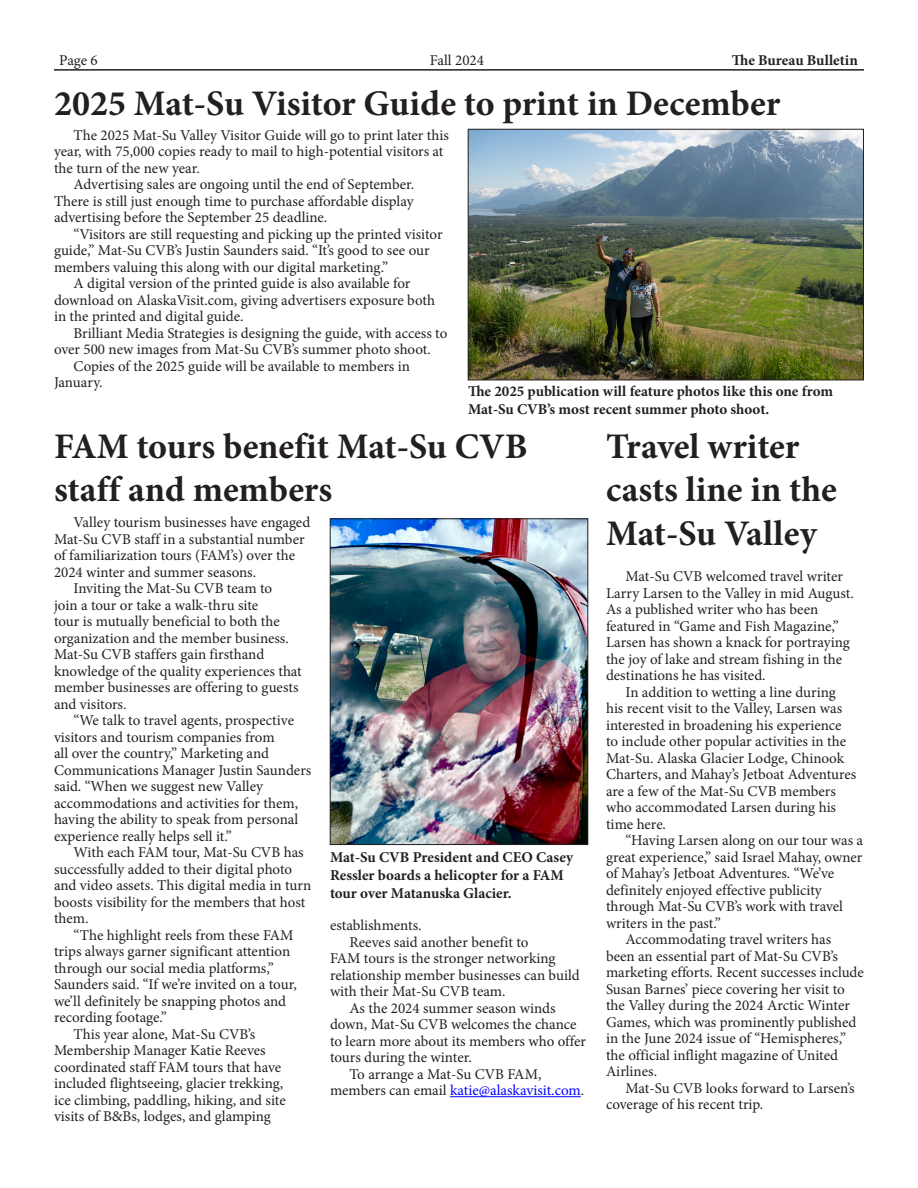
<style>
.page{position:relative;width:918px;height:1188px;background:#fff}
.page>*{position:absolute;margin:0;border:0;box-sizing:border-box;transform-origin:0 0}
.t1{font:700 36px/43.2px "Minion Pro";color:#231f20}
.t2{font:15px/16.5px "Minion Pro";color:#231f20}
.t3{font:700 15px/18px "Minion Pro";color:#231f20}
.s1{color:#00f}
</style>
<div class="page">
<hr style="left:54px;top:69px;width:810px;height:2px;background:#231f20">
<img style="left:470px;top:131px;width:392px;height:247px">
<div style="left:468px;top:129px;width:396px;height:251px;border:1px solid #231f20"></div>
<hr style="left:450px;top:1096px;width:131px;height:1px;background:#00f">
<img style="left:332px;top:521px;width:254px;height:322px">
<div style="left:330px;top:519px;width:258px;height:326px;border:1px solid #231f20"></div>
<p class="t2" style="left:59px;top:52px;width:40px">Page 6</p>
<p class="t2" style="left:430px;top:52px;width:56px">Fall 2024</p>
<p class="t3" style="left:732px;top:51px;width:127px">The Bureau Bulletin</p>
<p class="t1" style="left:54px;top:81px;width:728px">2025 Mat-Su Visitor Guide to print in December</p>
<p class="t2" style="left:54px;top:127px;width:397px;text-indent:20px">The 2025 Mat-Su Valley Visitor Guide will go to print later this year, with 75,000 copies ready to mail to high-potential visitors at the turn of the new year.</p>
<p class="t2" style="left:54px;top:176px;width:362px;text-align:justify;text-indent:20px">Advertising sales are ongoing until the end of September.<br>There is still just enough time to purchase affordable display advertising before the September 25 deadline.</p>
<p class="t2" style="left:54px;top:226px;width:390px;text-indent:20px">“Visitors are still requesting and picking up the printed visitor guide,” Mat-Su CVB’s Justin Saunders said. “It’s good to see our members valuing this along with our digital marketing.”</p>
<p class="t2" style="left:54px;top:275px;width:383px;text-indent:20px">A digital version of the printed guide is also available for download on AlaskaVisit.com, giving advertisers exposure both in the printed and digital guide.</p>
<p class="t2" style="left:54px;top:325px;width:395px;text-indent:20px">Brilliant Media Strategies is designing the guide, with access to over 500 new images from Mat-Su CVB’s summer photo shoot.</p>
<p class="t2" style="left:54px;top:358px;width:358px;text-indent:20px">Copies of the 2025 guide will be available to members in<br>January.</p>
<p class="t3" style="left:468px;top:382px;width:367px">The 2025 publication will feature photos like this one from<br>Mat-Su CVB’s most recent summer photo shoot.</p>
<p class="t1" style="left:606px;top:425px;width:233px">Travel writer casts line in the<br>Mat-Su Valley</p>
<p class="t1" style="left:54px;top:425px;width:475px">FAM tours benefit Mat-Su CVB staff and members</p>
<p class="t2" style="left:54px;top:514px;width:258px;text-indent:20px">Valley tourism businesses have engaged Mat-Su CVB staff in a substantial number of familiarization tours (FAM’s) over the 2024 winter and summer seasons.</p>
<p class="t2" style="left:54px;top:580px;width:249px;text-indent:20px">Inviting the Mat-Su CVB team to<br>join a tour or take a walk-thru site<br>tour is mutually beneficial to both the organization and the member business.<br>Mat-Su CVB staffers gain firsthand knowledge of the quality experiences that member businesses are offering to guests and visitors.</p>
<p class="t2" style="left:54px;top:712px;width:259px;text-indent:20px">“We talk to travel agents, prospective visitors and tourism companies from<br>all over the country,” Marketing and Communications Manager Justin Saunders said. “When we suggest new Valley accommodations and activities for them, having the ability to speak from personal experience really helps sell it.”</p>
<p class="t2" style="left:54px;top:844px;width:259px;text-indent:20px">With each FAM tour, Mat-Su CVB has successfully added to their digital photo and video assets. This digital media in turn boosts visibility for the members that host them.</p>
<p class="t2" style="left:54px;top:927px;width:244px;text-indent:20px">“The highlight reels from these FAM trips always garner significant attention through our social media platforms,” Saunders said. “If we’re invited on a tour, we’ll definitely be snapping photos and recording footage.”</p>
<p class="t2" style="left:54px;top:1026px;width:233px;text-indent:20px">This year alone, Mat-Su CVB’s Membership Manager Katie Reeves coordinated staff FAM tours that have included flightseeing, glacier trekking, ice climbing, paddling, hiking, and site visits of B&amp;Bs, lodges, and glamping</p>
<p class="t2" style="left:606px;top:568px;width:249px;text-indent:20px">Mat-Su CVB welcomed travel writer Larry Larsen to the Valley in mid August.<br>As a published writer who has been featured in “Game and Fish Magazine,” Larsen has shown a knack for portraying the joy of lake and stream fishing in the destinations he has visited.</p>
<p class="t2" style="left:606px;top:684px;width:252px;text-indent:20px">In addition to wetting a line during his recent visit to the Valley, Larsen was interested in broadening his experience to include other popular activities in the Mat-Su. Alaska Glacier Lodge, Chinook Charters, and Mahay’s Jetboat Adventures are a few of the Mat-Su CVB members who accommodated Larsen during his time here.</p>
<p class="t2" style="left:606px;top:832px;width:259px;text-indent:20px">“Having Larsen along on our tour was a great experience,” said Israel Mahay, owner of Mahay’s Jetboat Adventures. “We’ve definitely enjoyed effective publicity through Mat-Su CVB’s work with travel writers in the past.”</p>
<p class="t2" style="left:606px;top:931px;width:259px;text-indent:20px">Accommodating travel writers has<br>been an essential part of Mat-Su CVB’s marketing efforts. Recent successes include Susan Barnes’ piece covering her visit to the Valley during the 2024 Arctic Winter Games, which was prominently published in the June 2024 issue of “Hemispheres,” the official inflight magazine of United Airlines.</p>
<p class="t2" style="left:606px;top:1080px;width:250px;text-indent:20px">Mat-Su CVB looks forward to Larsen’s coverage of his recent trip.</p>
<p class="t3" style="left:330px;top:848px;width:245px">Mat-Su CVB President and CEO Casey<br>Ressler boards a helicopter for a FAM tour over Matanuska Glacier.</p>
<p class="t2" style="left:330px;top:917px;width:93px">establishments.</p>
<p class="t2" style="left:330px;top:934px;width:251px;text-indent:20px">Reeves said another benefit to<br>FAM tours is the stronger networking relationship member businesses can build with their Mat-Su CVB team.</p>
<p class="t2" style="left:330px;top:1000px;width:258px;text-indent:20px">As the 2024 summer season winds down, Mat-Su CVB welcomes the chance to learn more about its members who offer tours during the winter.</p>
<p class="t2" style="left:330px;top:1066px;width:256px;text-indent:20px">To arrange a Mat-Su CVB FAM, members can email <span class="s1">katie@alaskavisit.com</span>.</p>
</div>
